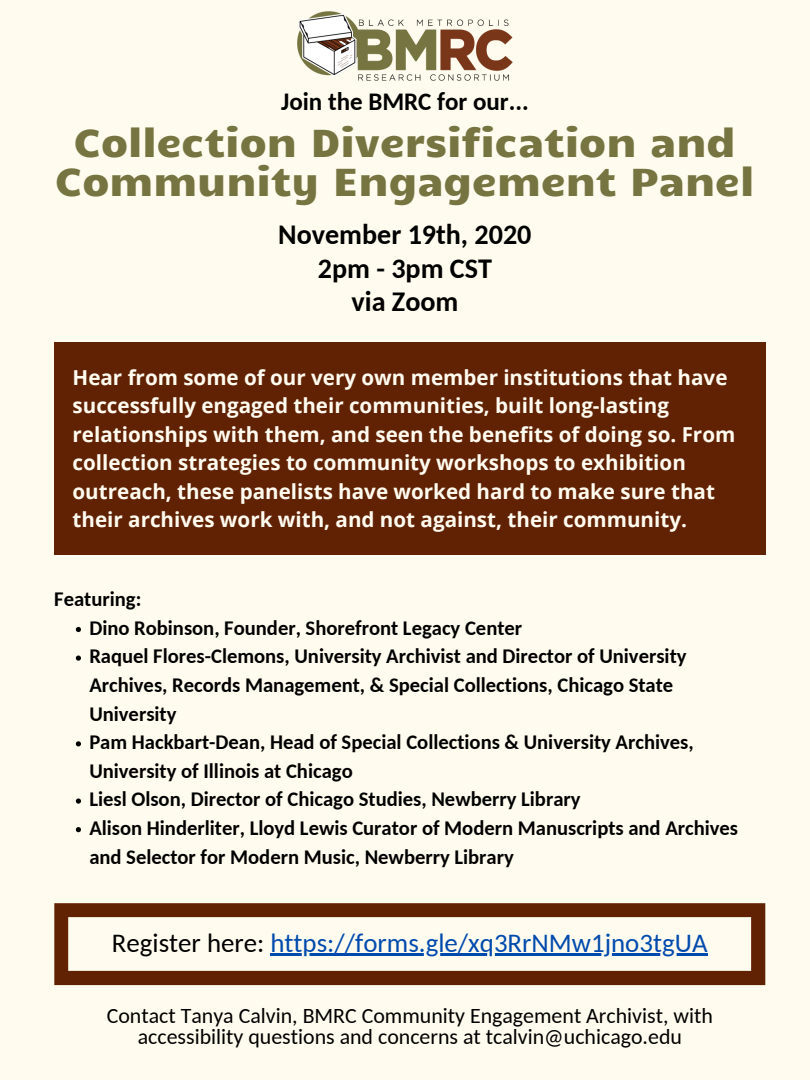
<style>
.page{position:relative;width:810px;height:1080px;background:#fffcef}
.page>*{position:absolute;margin:0;border:0;box-sizing:border-box;transform-origin:0 0}
.t1{font:39.38px/39.4px "Candal";color:#767541;text-align:center}
.t2{font:700 28.12px/33.8px "Carlito";color:#000;text-align:center}
.t3{font:26.88px "Carlito";color:#004aad}
.t4{font:700 25px "Carlito";color:#000}
.t5{font:21.88px/21.6px "Carlito";color:#000;text-align:center}
.t6{font:700 20.62px/28.6px "Carlito";color:#000}
.t7{font:700 20.62px/28.6px "Open Sans";color:#fffcef}
.s1{color:#000}
</style>
<div class="page">
<img style="left:297px;top:11px;width:216px;height:70px">
<div style="left:54px;top:342px;width:712px;height:212px;background:#612103"></div>
<svg style="left:76px;top:627px;width:5px;height:5px"></svg>
<svg style="left:76px;top:656px;width:5px;height:5px"></svg>
<svg style="left:76px;top:741px;width:5px;height:5px"></svg>
<svg style="left:76px;top:798px;width:5px;height:6px"></svg>
<svg style="left:76px;top:827px;width:5px;height:5px"></svg>
<svg style="left:54px;top:903px;width:711px;height:82px"></svg>
<hr style="left:271px;top:953px;width:437px;height:3px;background:#004aad">
<p class="t4" style="left:281px;top:92px;width:249px">Join the BMRC for our...</p>
<h1 class="t1" style="left:55px;top:120px;width:701px">Collection Diversification and<br>Community Engagement Panel</h1>
<h2 class="t2" style="left:278px;top:220px;width:255px">November 19th, 2020<br>2pm - 3pm CST<br>via Zoom</h2>
<p class="t7" style="left:73px;top:362px;width:664px">Hear from some of our very own member institutions that have successfully engaged their communities, built long-lasting relationships with them, and seen the benefits of doing so. From collection strategies to community workshops to exhibition outreach, these panelists have worked hard to make sure that their archives work with, and not against, their community.</p>
<p class="t6" style="left:54px;top:587px;width:89px">Featuring:</p>
<p class="t6" style="left:89px;top:615px;width:650px">Dino Robinson, Founder, Shorefront Legacy Center<br>Raquel Flores-Clemons, University Archivist and Director of University Archives, Records Management, &amp; Special Collections, Chicago State University<br>Pam Hackbart-Dean, Head of Special Collections &amp; University Archives, University of Illinois at Chicago<br>Liesl Olson, Director of Chicago Studies, Newberry Library<br>Alison Hinderliter, Lloyd Lewis Curator of Modern Manuscripts and Archives and Selector for Modern Music, Newberry Library</p>
<h3 class="t3" style="left:112px;top:932px;width:597px"><span class="s1">Register here:</span> https://forms.gle/xq3RrNMw1jno3tgUA</h3>
<p class="t5" style="left:107px;top:1007px;width:608px">Contact Tanya Calvin, BMRC Community Engagement Archivist, with accessibility questions and concerns at tcalvin@uchicago.edu</p>
</div>
